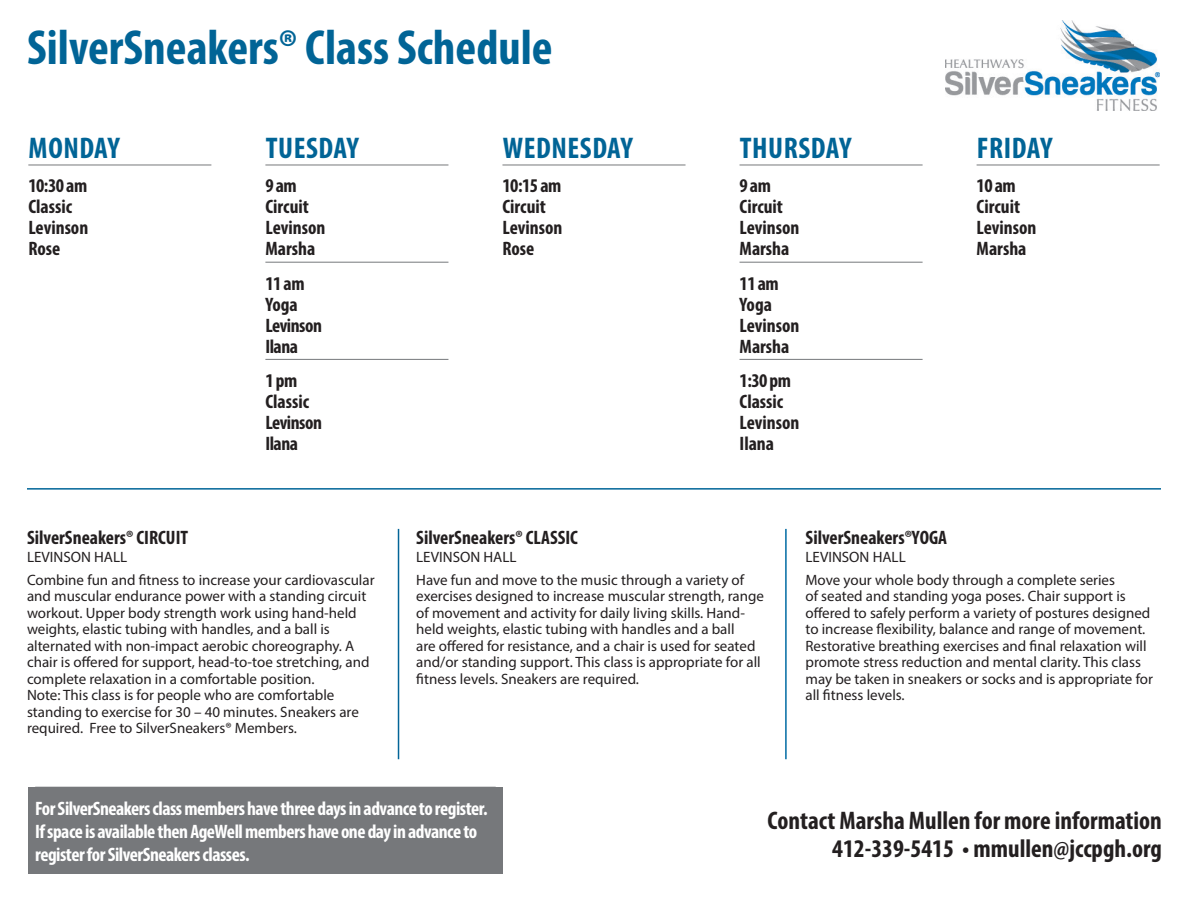
<style>
.page{position:relative;width:1188px;height:918px;background:#fff}
.page>*{position:absolute;margin:0;border:0;box-sizing:border-box;transform-origin:0 0}
.day{font:700 condensed 49.5px "Myriad Pro";color:#016496}
.day-2{font:700 condensed 30px "Myriad Pro";letter-spacing:.02em;color:#016496}
.class{font:700 condensed 25.5px "Myriad Pro";color:#231f20}
.class-2{font:700 condensed 19.5px/21px "Myriad Pro";color:#231f20}
.time{font:700 condensed 19.5px/23.4px "Myriad Pro";letter-spacing:-.025em;color:#fff}
.time-2{font:700 condensed 19.5px "Myriad Pro";letter-spacing:-.025em;color:#231f20}
.class-3{font:700 condensed 19.5px/21px "Myriad Pro";letter-spacing:-.025em;color:#231f20}
.class_text{font:15px/16.5px "Myriad Pro";color:#231f20}
</style>
<div class="page">
<hr style="left:398px;top:529px;width:1px;height:230px;background:#036598">
<hr style="left:785px;top:529px;width:2px;height:230px;background:#016ba3">
<hr style="left:28px;top:165px;width:183px;height:1px;background:#76787b">
<hr style="left:265px;top:165px;width:183px;height:1px;background:#76787b">
<hr style="left:265px;top:262px;width:183px;height:1px;background:#76787b">
<hr style="left:265px;top:359px;width:183px;height:1px;background:#76787b">
<hr style="left:502px;top:165px;width:184px;height:1px;background:#76787b">
<hr style="left:740px;top:165px;width:183px;height:1px;background:#76787b">
<hr style="left:740px;top:262px;width:183px;height:1px;background:#76787b">
<hr style="left:740px;top:359px;width:183px;height:1px;background:#76787b">
<hr style="left:977px;top:165px;width:183px;height:1px;background:#76787b">
<img style="left:946px;top:21px;width:214px;height:90px">
<div style="left:28px;top:787px;width:474px;height:87px;background:#76787b"></div>
<hr style="left:27px;top:488px;width:1134px;height:2px;background:#016598">
<p class="day" style="left:27px;top:17px;width:527px">SilverSneakers® Class Schedule</p>
<p class="day-2" style="left:29px;top:129px;width:93px">MONDAY</p>
<p class="time-2" style="left:28px;top:174px;width:60px">10:30 am</p>
<p class="class-2" style="left:28px;top:196px;width:61px">Classic<br>Levinson<br>Rose</p>
<p class="day-2" style="left:266px;top:129px;width:95px">TUESDAY</p>
<p class="time-2" style="left:265px;top:174px;width:33px">9 am</p>
<p class="class-2" style="left:265px;top:196px;width:61px">Circuit<br>Levinson<br>Marsha</p>
<p class="time-2" style="left:265px;top:271px;width:41px">11 am</p>
<p class="class-3" style="left:265px;top:293px;width:58px">Yoga<br>Levinson<br>Ilana</p>
<p class="time-2" style="left:265px;top:368px;width:33px">1 pm</p>
<p class="class-3" style="left:265px;top:390px;width:58px">Classic<br>Levinson<br>Ilana</p>
<p class="day-2" style="left:503px;top:129px;width:132px">WEDNESDAY</p>
<p class="time-2" style="left:502px;top:174px;width:60px">10:15 am</p>
<p class="class-2" style="left:502px;top:196px;width:61px">Circuit<br>Levinson<br>Rose</p>
<p class="day-2" style="left:740px;top:129px;width:113px">THURSDAY</p>
<p class="time-2" style="left:740px;top:174px;width:33px">9 am</p>
<p class="class-2" style="left:740px;top:196px;width:61px">Circuit<br>Levinson<br>Marsha</p>
<p class="time-2" style="left:740px;top:271px;width:41px">11 am</p>
<p class="class-2" style="left:740px;top:293px;width:61px">Yoga<br>Levinson<br>Marsha</p>
<p class="time-2" style="left:740px;top:368px;width:53px">1:30 pm</p>
<p class="class-2" style="left:740px;top:390px;width:61px">Classic<br>Levinson<br>Ilana</p>
<p class="day-2" style="left:977px;top:129px;width:77px">FRIDAY</p>
<p class="time-2" style="left:977px;top:174px;width:41px">10 am</p>
<p class="class-2" style="left:977px;top:196px;width:61px">Circuit<br>Levinson<br>Marsha</p>
<p class="class-2" style="left:27px;top:526px;width:163px">SilverSneakers® CIRCUIT</p>
<p class="class_text" style="left:27px;top:548px;width:102px">LEVINSON HALL</p>
<p class="class_text" style="left:27px;top:571px;width:349px">Combine fun and fitness to increase your cardiovascular and muscular endurance power with a standing circuit workout. Upper body strength work using hand-held weights, elastic tubing with handles, and a ball is alternated with non-impact aerobic choreography. A chair is offered for support, head-to-toe stretching, and complete relaxation in a comfortable position.<br>Note: This class is for people who are comfortable standing to exercise for 30 – 40 minutes. Sneakers are required. Free to SilverSneakers® Members.</p>
<p class="class-2" style="left:416px;top:526px;width:163px">SilverSneakers® CLASSIC</p>
<p class="class_text" style="left:416px;top:548px;width:102px">LEVINSON HALL</p>
<p class="class_text" style="left:416px;top:571px;width:349px">Have fun and move to the music through a variety of exercises designed to increase muscular strength, range of movement and activity for daily living skills. Hand&shy;held weights, elastic tubing with handles and a ball<br>are offered for resistance, and a chair is used for seated and/or standing support. This class is appropriate for all fitness levels. Sneakers are required.</p>
<p class="class-2" style="left:806px;top:526px;width:143px">SilverSneakers®YOGA</p>
<p class="class_text" style="left:806px;top:548px;width:102px">LEVINSON HALL</p>
<p class="class_text" style="left:806px;top:571px;width:349px">Move your whole body through a complete series<br>of seated and standing yoga poses. Chair support is offered to safely perform a variety of postures designed to increase flexibility, balance and range of movement.<br>Restorative breathing exercises and final relaxation will promote stress reduction and mental clarity. This class may be taken in sneakers or socks and is appropriate for all fitness levels.</p>
<p class="time" style="left:35px;top:796px;width:454px">For SilverSneakers class members have three days in advance to register.<br>If space is available then AgeWell members have one day in advance to register for SilverSneakers classes.</p>
<p class="class" style="left:767px;top:805px;width:396px">Contact Marsha Mullen for more information</p>
<p class="class" style="left:832px;top:832px;width:331px">412-339-5415 • mmullen@jccpgh.org</p>
</div>
